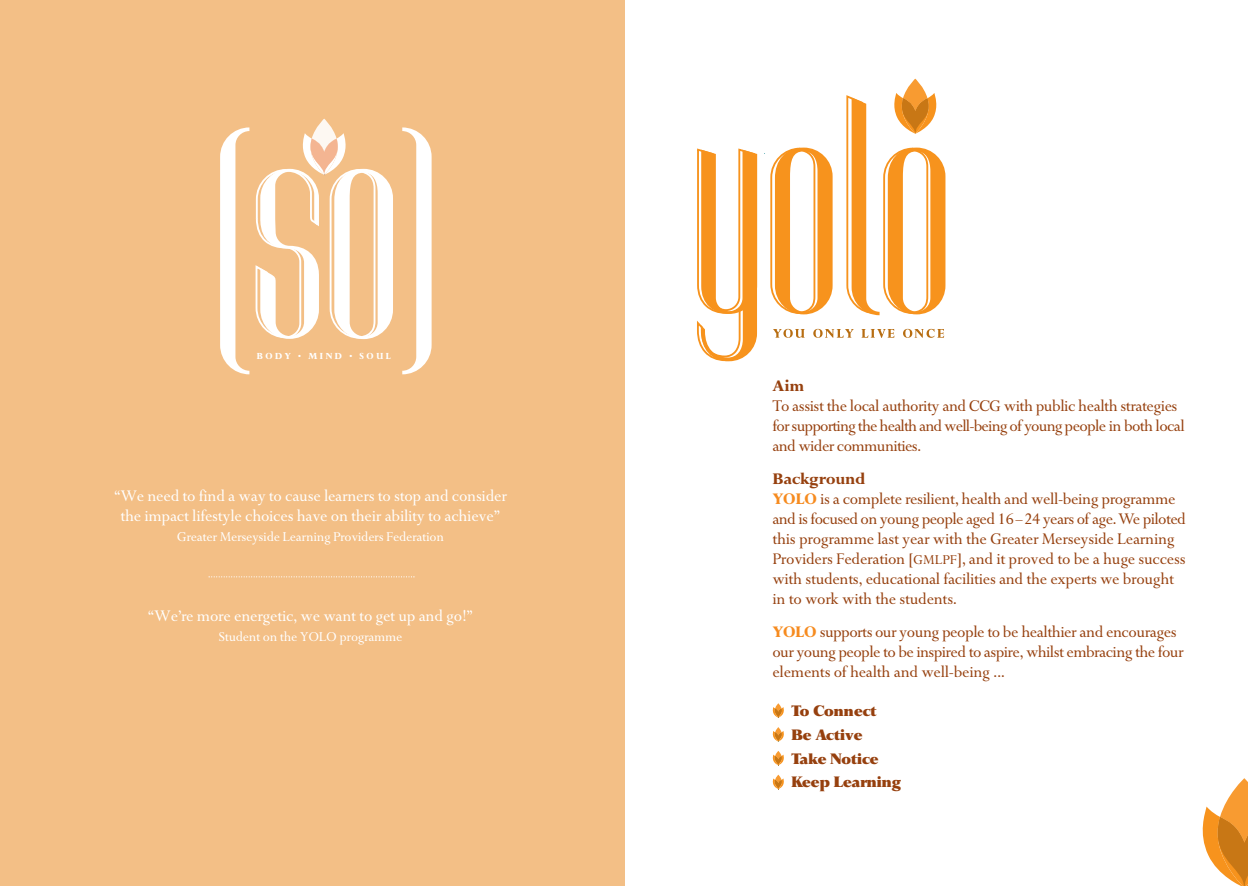
<style>
.page{position:relative;width:1248px;height:886px;background:#fff}
.page>*{position:absolute;margin:0;border:0;box-sizing:border-box;transform-origin:0 0}
.t1{font:15px/20px "Perpetua BQ Roman";letter-spacing:-.015em;color:#96400e}
.t2{font:15px/20px "Perpetua BQ Roman";color:#fff;text-align:center}
.t3{font:15px/23.8px "Perpetua BQ Black";color:#96400e}
.t4{font:15px "Perpetua BQ Bold";color:#96400e}
.t5{font:12.5px "Perpetua BQ Roman";color:#fff}
.t6{font:8.62px "Perpetua BQ Bold";letter-spacing:.28em;color:#fff}
.s1{font-family:"Perpetua BQ Bold";color:#f68b1f}
.s2{font-size:12.5px}
</style>
<div class="page">
<svg style="left:764px;top:148px;width:68px;height:166px"></svg>
<svg style="left:846px;top:79px;width:99px;height:236px"></svg>
<svg style="left:697px;top:148px;width:60px;height:213px"></svg>
<svg style="left:773px;top:329px;width:31px;height:9px"></svg>
<svg style="left:813px;top:329px;width:40px;height:9px"></svg>
<svg style="left:861px;top:329px;width:33px;height:9px"></svg>
<svg style="left:903px;top:329px;width:41px;height:9px"></svg>
<svg style="left:772px;top:703px;width:11px;height:15px"></svg>
<svg style="left:772px;top:727px;width:11px;height:14px"></svg>
<svg style="left:772px;top:751px;width:11px;height:14px"></svg>
<svg style="left:772px;top:775px;width:11px;height:14px"></svg>
<div style="left:0;top:0;width:624px;height:886px;background:#f3bf86"></div>
<svg style="left:402px;top:127px;width:29px;height:247px"></svg>
<svg style="left:220px;top:127px;width:29px;height:247px"></svg>
<svg style="left:255px;top:119px;width:138px;height:220px"></svg>
<svg style="left:1202px;top:778px;width:45px;height:108px"></svg>
<svg style="left:208px;top:576px;width:206px;height:1px"></svg>
<p class="t6" style="left:257px;top:351px;width:136px">BODY • MIND • SOUL</p>
<p class="t2" style="left:114px;top:486px;width:394px">“We need to find a way to cause learners to stop and consider the impact lifestyle choices have on their ability to achieve”</p>
<p class="t5" style="left:177px;top:529px;width:268px">Greater Merseyside Learning Providers Federation</p>
<p class="t2" style="left:148px;top:606px;width:327px">“We’re more energetic, we want to get up and go!”</p>
<p class="t5" style="left:219px;top:629px;width:185px">Student on the YOLO programme</p>
<p class="t4" style="left:772px;top:377px;width:33px">Aim</p>
<p class="t1" style="left:772px;top:396px;width:413px">To assist the local authority and CCG with public health strategies for supporting the health and well-being of young people in both local and wider communities.</p>
<p class="t4" style="left:772px;top:470px;width:94px">Background</p>
<p class="t1" style="left:772px;top:489px;width:414px"><span class="s1">YOLO</span> is a complete resilient, health and well-being programme and is focused on young people aged 16–24 years of age. We piloted this programme last year with the Greater Merseyside Learning Providers Federation [<span class="s2">GMLPF</span>], and it proved to be a huge success with students, educational facilities and the experts we brought in to work with the students.</p>
<p class="t1" style="left:772px;top:623px;width:412px"><span class="s1">YOLO</span> supports our young people to be healthier and encourages our young people to be inspired to aspire, whilst embracing the four elements of health and well-being ...</p>
<p class="t3" style="left:791px;top:699px;width:111px">To Connect<br>Be Active<br>Take Notice<br>Keep Learning</p>
</div>
